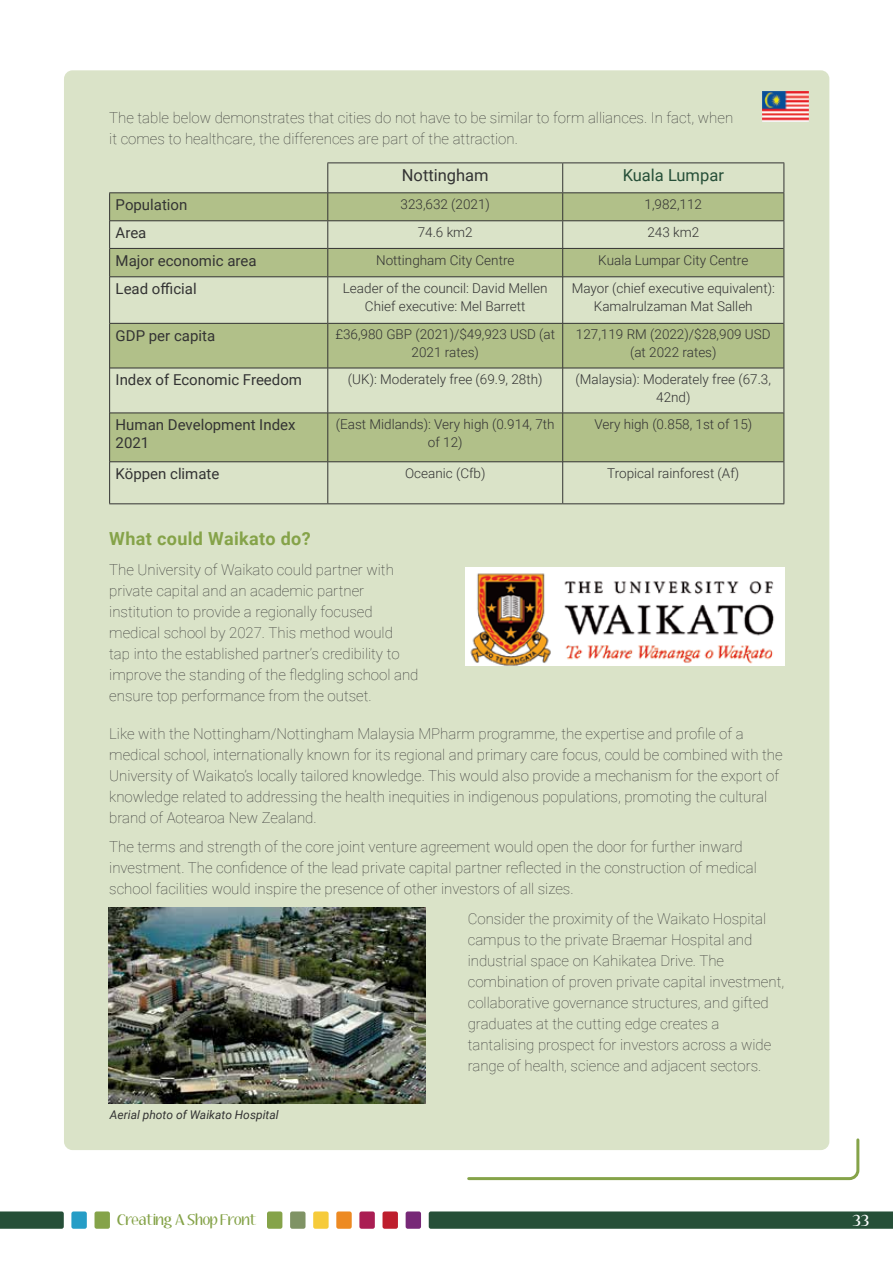
<style>
.page{position:relative;width:893px;height:1263px;background:#fff}
.page>*{position:absolute;margin:0;border:0;box-sizing:border-box;transform-origin:0 0}
.t1{font:700 18px "Roboto";letter-spacing:.02em;color:#85a349}
.t2{font:16.5px "Roboto";color:#264f38}
.t3{font:16.5px "Roboto";color:#333}
.t4{font:100 15px/21px "Roboto";color:#333}
.t5{font:15px/18px "Roboto";color:#333}
.t6{font:15px "Aubrey";color:#fff}
.t7{font:300 13.5px/18px "Roboto";color:#333;text-align:center}
.t8{font:13.5px "Aubrey";color:#85a349}
.t9{font:italic 12px "Roboto";color:#333}
</style>
<div class="page">
<svg style="left:0;top:1211px;width:64px;height:18px"></svg>
<div style="left:290px;top:1211px;width:15px;height:18px;background:#7f9365;border-radius:2px"></div>
<div style="left:313px;top:1211px;width:16px;height:18px;background:#f6cb3b;border-radius:2px"></div>
<div style="left:336px;top:1211px;width:16px;height:18px;background:#ed8a22;border-radius:2px"></div>
<div style="left:359px;top:1211px;width:16px;height:18px;background:#aa1e53;border-radius:2px"></div>
<div style="left:382px;top:1211px;width:16px;height:18px;background:#be1e2d;border-radius:2px"></div>
<div style="left:406px;top:1211px;width:15px;height:18px;background:#772877;border-radius:2px"></div>
<svg style="left:429px;top:1211px;width:464px;height:18px;background:#2e5640"></svg>
<div style="left:71px;top:1211px;width:16px;height:18px;background:#269dc6;border-radius:2px"></div>
<div style="left:95px;top:1211px;width:15px;height:18px;background:#85a349;border-radius:2px"></div>
<div style="left:267px;top:1211px;width:15px;height:18px;background:#85a349;border-radius:2px"></div>
<div style="left:64px;top:70px;width:765px;height:1080px;background:#dae3c8;border-radius:9px"></div>
<svg style="left:467px;top:1137px;width:393px;height:44px"></svg>
<svg style="left:110px;top:193px;width:673px;height:268px;fill:#b1c089"></svg>
<hr style="left:110px;top:221px;width:217px;height:1px;background:#333">
<hr style="left:110px;top:248px;width:217px;height:1px;background:#333">
<hr style="left:328px;top:248px;width:235px;height:1px;background:#333">
<hr style="left:563px;top:248px;width:220px;height:1px;background:#333">
<svg style="left:562px;top:163px;width:1px;height:114px"></svg>
<hr style="left:110px;top:277px;width:217px;height:1px;background:#333">
<hr style="left:328px;top:277px;width:235px;height:1px;background:#333">
<hr style="left:563px;top:277px;width:220px;height:1px;background:#333">
<hr style="left:562px;top:277px;width:1px;height:46px;background:#333">
<hr style="left:110px;top:323px;width:217px;height:1px;background:#333">
<hr style="left:328px;top:323px;width:235px;height:1px;background:#333">
<hr style="left:563px;top:323px;width:220px;height:1px;background:#333">
<hr style="left:562px;top:323px;width:1px;height:45px;background:#333">
<hr style="left:110px;top:368px;width:217px;height:1px;background:#333">
<hr style="left:328px;top:368px;width:235px;height:1px;background:#333">
<hr style="left:563px;top:368px;width:220px;height:1px;background:#333">
<hr style="left:562px;top:368px;width:1px;height:45px;background:#333">
<hr style="left:110px;top:413px;width:217px;height:1px;background:#333">
<hr style="left:328px;top:413px;width:235px;height:1px;background:#333">
<hr style="left:563px;top:413px;width:220px;height:1px;background:#333">
<hr style="left:562px;top:413px;width:1px;height:49px;background:#333">
<hr style="left:110px;top:461px;width:217px;height:1px;background:#333">
<hr style="left:328px;top:461px;width:235px;height:1px;background:#333">
<hr style="left:563px;top:461px;width:220px;height:1px;background:#333">
<hr style="left:562px;top:462px;width:1px;height:41px;background:#333">
<hr style="left:783px;top:277px;width:1px;height:46px;background:#333">
<hr style="left:783px;top:323px;width:1px;height:45px;background:#333">
<hr style="left:783px;top:368px;width:1px;height:45px;background:#333">
<hr style="left:783px;top:413px;width:1px;height:49px;background:#333">
<hr style="left:783px;top:462px;width:1px;height:41px;background:#333">
<hr style="left:328px;top:503px;width:235px;height:1px;background:#333">
<hr style="left:563px;top:503px;width:221px;height:1px;background:#333">
<hr style="left:109px;top:192px;width:219px;height:1px;background:#333">
<svg style="left:109px;top:193px;width:1px;height:84px"></svg>
<hr style="left:109px;top:277px;width:1px;height:46px;background:#333">
<hr style="left:327px;top:277px;width:1px;height:46px;background:#333">
<hr style="left:109px;top:323px;width:1px;height:45px;background:#333">
<hr style="left:327px;top:323px;width:1px;height:45px;background:#333">
<hr style="left:109px;top:368px;width:1px;height:45px;background:#333">
<hr style="left:327px;top:368px;width:1px;height:45px;background:#333">
<hr style="left:109px;top:413px;width:1px;height:49px;background:#333">
<hr style="left:327px;top:413px;width:1px;height:49px;background:#333">
<hr style="left:109px;top:462px;width:1px;height:41px;background:#333">
<hr style="left:327px;top:462px;width:1px;height:41px;background:#333">
<hr style="left:109px;top:503px;width:219px;height:1px;background:#333">
<hr style="left:327px;top:162px;width:236px;height:1px;background:#333">
<hr style="left:563px;top:162px;width:221px;height:1px;background:#333">
<hr style="left:328px;top:192px;width:235px;height:1px;background:#333">
<svg style="left:327px;top:163px;width:1px;height:114px"></svg>
<hr style="left:563px;top:192px;width:221px;height:1px;background:#333">
<svg style="left:783px;top:163px;width:1px;height:114px"></svg>
<hr style="left:327px;top:220px;width:236px;height:1px;background:#333">
<hr style="left:563px;top:220px;width:221px;height:1px;background:#333">
<img style="left:466px;top:567px;width:318px;height:98px">
<img style="left:109px;top:907px;width:316px;height:196px">
<img style="left:762px;top:91px;width:46px;height:31px">
<p class="t4" style="left:109px;top:107px;width:625px">The table below demonstrates that cities do not have to be similar to form alliances. In fact, when it comes to healthcare, the differences are part of the attraction.</p>
<p class="t3" style="left:402px;top:164px;width:88px">Nottingham</p>
<p class="t2" style="left:623px;top:164px;width:103px">Kuala Lumpar</p>
<p class="t5" style="left:116px;top:195px;width:73px">Population</p>
<p class="t7" style="left:401px;top:195px;width:91px">323,632 (2021)</p>
<p class="t7" style="left:644px;top:195px;width:59px">1,982,112</p>
<p class="t5" style="left:116px;top:223px;width:32px">Area</p>
<p class="t7" style="left:418px;top:223px;width:56px">74.6 km2</p>
<p class="t7" style="left:647px;top:223px;width:53px">243 km2</p>
<p class="t5" style="left:116px;top:251px;width:142px">Major economic area</p>
<p class="t7" style="left:376px;top:250px;width:140px">Nottingham City Centre</p>
<p class="t7" style="left:598px;top:250px;width:152px">Kuala Lumpar City Centre</p>
<p class="t5" style="left:116px;top:279px;width:83px">Lead official</p>
<p class="t7" style="left:343px;top:279px;width:206px">Leader of the council: David Mellen<br>Chief executive: Mel Barrett</p>
<p class="t7" style="left:572px;top:279px;width:205px">Mayor (chief executive equivalent):<br>Kamalrulzaman Mat Salleh</p>
<p class="t5" style="left:116px;top:326px;width:101px">GDP per capita</p>
<p class="t7" style="left:335px;top:325px;width:221px">£36,980 GBP (2021)/$49,923 USD (at<br>2021 rates)</p>
<p class="t7" style="left:576px;top:325px;width:196px">127,119 RM (2022)/$28,909 USD (at 2022 rates)</p>
<p class="t5" style="left:116px;top:370px;width:188px">Index of Economic Freedom</p>
<p class="t7" style="left:348px;top:370px;width:196px">(UK): Moderately free (69.9, 28th)</p>
<p class="t7" style="left:576px;top:370px;width:197px">(Malaysia): Moderately free (67.3,<br>42nd)</p>
<p class="t5" style="left:116px;top:415px;width:181px">Human Development Index<br>2021</p>
<p class="t7" style="left:336px;top:415px;width:220px">(East Midlands): Very high (0.914, 7th of 12)</p>
<p class="t7" style="left:594px;top:415px;width:159px">Very high (0.858, 1st of 15)</p>
<p class="t5" style="left:116px;top:464px;width:105px">Köppen climate</p>
<p class="t7" style="left:405px;top:464px;width:82px">Oceanic (Cfb)</p>
<p class="t7" style="left:607px;top:464px;width:134px">Tropical rainforest (Af)</p>
<p class="t1" style="left:109px;top:526px;width:203px">What could Waikato do?</p>
<p class="t4" style="left:109px;top:558px;width:311px">The University of Waikato could partner with private capital and an academic partner institution to provide a regionally focused medical school by 2027. This method would<br>tap into the established partner’s credibility to improve the standing of the fledgling school and ensure top performance from the outset.</p>
<p class="t4" style="left:109px;top:722px;width:675px">Like with the Nottingham/Nottingham Malaysia MPharm programme, the expertise and profile of a medical school, internationally known for its regional and primary care focus, could be combined with the University of Waikato’s locally tailored knowledge. This would also provide a mechanism for the export of knowledge related to addressing the health inequities in indigenous populations, promoting the cultural brand of Aotearoa New Zealand.</p>
<p class="t4" style="left:109px;top:836px;width:649px">The terms and strength of the core joint venture agreement would open the door for further inward investment. The confidence of the lead private capital partner reflected in the construction of medical school facilities would inspire the presence of other investors of all sizes.</p>
<p class="t4" style="left:468px;top:907px;width:318px">Consider the proximity of the Waikato Hospital campus to the private Braemar Hospital and industrial space on Kahikatea Drive. The combination of proven private capital investment, collaborative governance structures, and gifted graduates at the cutting edge creates a tantalising prospect for investors across a wide range of health, science and adjacent sectors.</p>
<p class="t9" style="left:110px;top:1106px;width:170px">Aerial photo of Waikato Hospital</p>
<p class="t8" style="left:118px;top:1212px;width:141px">Creating A Shop Front</p>
<p class="t6" style="left:853px;top:1212px;width:18px">33</p>
</div>
